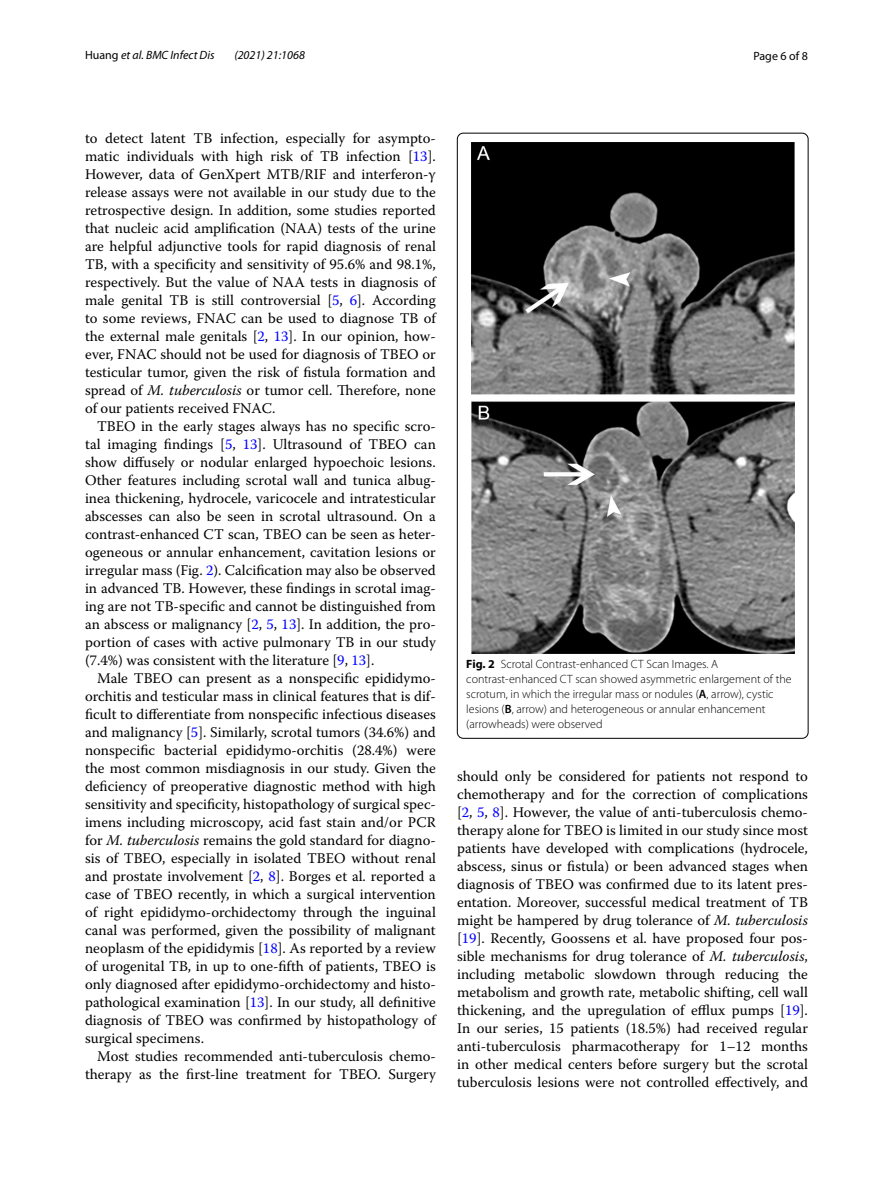
<style>
.page{position:relative;width:893px;height:1187px;background:#fff}
.page>*{position:absolute;margin:0;border:0;box-sizing:border-box;transform-origin:0 0}
.t1{font:14.7px/18px "Warnock Pro";color:#000;text-align:justify}
.t2{font:300 12px/15px "Myriad Pro";color:#000}
.t3{font:italic 12px "Myriad Pro";color:#000}
.t4{font:12px "Myriad Pro";color:#000}
.s1{font-style:normal}
.s2{color:#00f}
.s3{font-style:italic}
.s4{font-weight:700}
.s5{font-weight:600}
</style>
<div class="page">
<img style="left:471px;top:142px;width:323px;height:511px">
<p class="t3" style="left:85px;top:48px;width:131px"><span class="s1">Huang</span> et al. BMC Infect Dis</p>
<p class="t3" style="left:234px;top:48px;width:72px">(2021) 21:1068</p>
<p class="t4" style="left:753px;top:48px;width:56px">Page 6 of 8</p>
<p class="t1" style="left:85px;top:128px;width:352px">to detect latent TB infection, especially for asympto&shy;matic individuals with high risk of TB infection [<span class="s2">13</span>].<br>However, data of GenXpert MTB/RIF and interferon-γ release assays were not available in our study due to the retrospective design. In addition, some studies reported that nucleic acid amplification (NAA) tests of the urine are helpful adjunctive tools for rapid diagnosis of renal TB, with a specificity and sensitivity of 95.6% and 98.1%, respectively. But the value of NAA tests in diagnosis of male genital TB is still controversial [<span class="s2">5</span>, <span class="s2">6</span>]. According to some reviews, FNAC can be used to diagnose TB of the external male genitals [<span class="s2">2</span>, <span class="s2">13</span>]. In our opinion, how&shy;ever, FNAC should not be used for diagnosis of TBEO or testicular tumor, given the risk of fistula formation and spread of <span class="s3">M. tuberculosis</span> or tumor cell. Therefore, none of our patients received FNAC.</p>
<p class="t1" style="left:85px;top:416px;width:352px;text-indent:12px">TBEO in the early stages always has no specific scro&shy;tal imaging findings [<span class="s2">5</span>, <span class="s2">13</span>]. Ultrasound of TBEO can show diffusely or nodular enlarged hypoechoic lesions.<br>Other features including scrotal wall and tunica albug&shy;inea thickening, hydrocele, varicocele and intratesticular abscesses can also be seen in scrotal ultrasound. On a contrast-enhanced CT scan, TBEO can be seen as heter&shy;ogeneous or annular enhancement, cavitation lesions or irregular mass (Fig. <span class="s2">2</span>). Calcification may also be observed in advanced TB. However, these findings in scrotal imag&shy;ing are not TB-specific and cannot be distinguished from an abscess or malignancy [<span class="s2">2</span>, <span class="s2">5</span>, <span class="s2">13</span>]. In addition, the pro&shy;portion of cases with active pulmonary TB in our study (7.4%) was consistent with the literature [<span class="s2">9</span>, <span class="s2">13</span>].</p>
<p class="t1" style="left:85px;top:668px;width:352px;text-indent:12px">Male TBEO can present as a nonspecific epididymo&shy;orchitis and testicular mass in clinical features that is dif&shy;ficult to differentiate from nonspecific infectious diseases and malignancy [<span class="s2">5</span>]. Similarly, scrotal tumors (34.6%) and nonspecific bacterial epididymo-orchitis (28.4%) were the most common misdiagnosis in our study. Given the deficiency of preoperative diagnostic method with high sensitivity and specificity, histopathology of surgical spec&shy;imens including microscopy, acid fast stain and/or PCR for <span class="s3">M. tuberculosis</span> remains the gold standard for diagno&shy;sis of TBEO, especially in isolated TBEO without renal and prostate involvement [<span class="s2">2</span>, <span class="s2">8</span>]. Borges et al. reported a case of TBEO recently, in which a surgical intervention of right epididymo-orchidectomy through the inguinal canal was performed, given the possibility of malignant neoplasm of the epididymis [<span class="s2">18</span>]. As reported by a review of urogenital TB, in up to one-fifth of patients, TBEO is only diagnosed after epididymo-orchidectomy and histo&shy;pathological examination [<span class="s2">13</span>]. In our study, all definitive diagnosis of TBEO was confirmed by histopathology of surgical specimens.</p>
<p class="t1" style="left:85px;top:1046px;width:352px;text-align:right">Most studies recommended anti-tuberculosis chemo&shy;therapy as the first-line treatment for TBEO. Surgery</p>
<p class="t2" style="left:466px;top:657px;width:327px"><span class="s4">Fig. 2</span> Scrotal Contrast-enhanced CT Scan Images. A contrast-enhanced CT scan showed asymmetric enlargement of the scrotum, in which the irregular mass or nodules (<span class="s5">A</span>, arrow), cystic lesions (<span class="s5">B</span>, arrow) and heterogeneous or annular enhancement (arrowheads) were observed</p>
<p class="t1" style="left:457px;top:766px;width:352px">should only be considered for patients not respond to chemotherapy and for the correction of complications [<span class="s2">2</span>, <span class="s2">5</span>, <span class="s2">8</span>]. However, the value of anti-tuberculosis chemo&shy;therapy alone for TBEO is limited in our study since most patients have developed with complications (hydrocele, abscess, sinus or fistula) or been advanced stages when diagnosis of TBEO was confirmed due to its latent pres&shy;entation. Moreover, successful medical treatment of TB might be hampered by drug tolerance of <span class="s3">M. tuberculosis </span>[<span class="s2">19</span>]. Recently, Goossens et al. have proposed four pos&shy;sible mechanisms for drug tolerance of <span class="s3">M. tuberculosis</span>, including metabolic slowdown through reducing the metabolism and growth rate, metabolic shifting, cell wall thickening, and the upregulation of efflux pumps [<span class="s2">19</span>].<br>In our series, 15 patients (18.5%) had received regular anti-tuberculosis pharmacotherapy for 1–12 months in other medical centers before surgery but the scrotal tuberculosis lesions were not controlled effectively, and</p>
</div>
